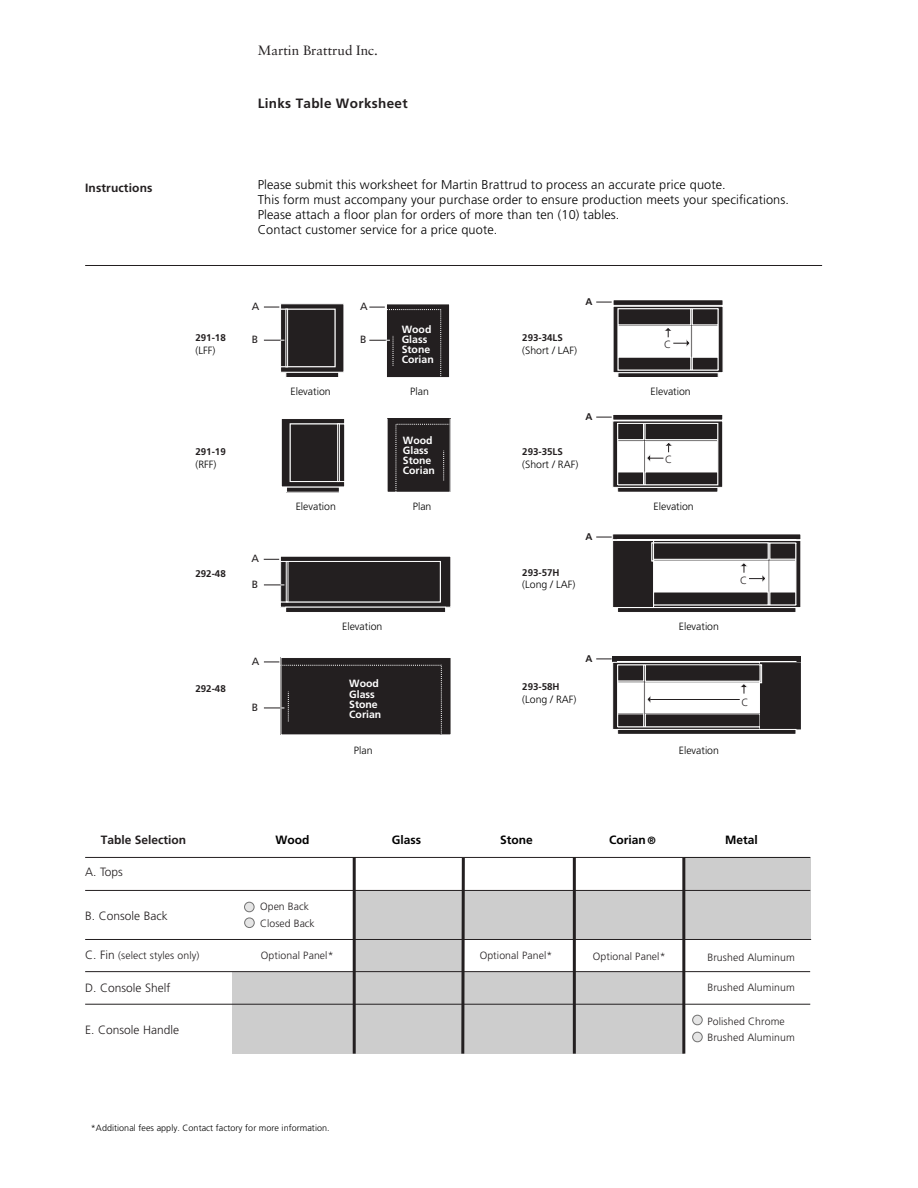
<style>
.page{position:relative;width:918px;height:1188px;background:#fff}
.page>*{position:absolute;margin:0;border:0;box-sizing:border-box;transform-origin:0 0}
.t1{font:700 13.5px "Frutiger LT Std";letter-spacing:.025em;color:#231f20}
.t2{font:13.5px "Sabon LT Std";color:#231f20}
.t3{font:300 12.75px/15px "Frutiger LT Std";letter-spacing:.01em;color:#000}
.t4{font:300 12px "Frutiger LT Std";color:#231f20}
.t5{font:700 12px "Frutiger LT Std";color:#231f20}
.t6{font:700 12px "Frutiger LT Std";color:#000}
.t7{font:300 10.5px/16.6px "Frutiger LT Std";letter-spacing:.01em;color:#231f20}
.t8{font:300 10.5px "Frutiger";color:#000}
.t9{font:700 10.5px/10.1px "Frutiger";color:#fff}
.t10{font:300 10.5px "Frutiger LT Std";color:#000}
.t11{font:10.5px "Frutiger LT Std";color:#231f20}
.t12{font:700 9.75px "Frutiger LT Std";color:#231f20}
.t13{font:300 9px "Frutiger LT Std";letter-spacing:.005em;color:#000}
.s1{font-size:10.5px}
.s2{font-size:12px}
</style>
<div class="page">
<div style="left:354px;top:891px;width:330px;height:48px;background:#cdcdcd"></div>
<div style="left:355px;top:939px;width:107px;height:33px;background:#cdcdcd"></div>
<hr style="left:85px;top:857px;width:725px;height:1px;background:#231f20">
<hr style="left:85px;top:939px;width:726px;height:1px;background:#231f20">
<div style="left:281px;top:658px;width:170px;height:77px;background:#231f20"></div>
<div style="left:281px;top:657px;width:170px;height:78px;border:1px solid #fff"></div>
<svg style="left:618px;top:373px;width:100px;height:4px"></svg>
<div style="left:387px;top:419px;width:63px;height:73px;background:#231f20"></div>
<div style="left:387px;top:418px;width:63px;height:75px;border:1px solid #fff"></div>
<svg style="left:395px;top:424px;width:55px;height:68px"></svg>
<div style="left:287px;top:487px;width:52px;height:5px;background:#231f20"></div>
<svg style="left:281px;top:419px;width:64px;height:68px;background:#353132"></svg>
<div style="left:337px;top:424px;width:3px;height:58px;border:1px solid #fff"></div>
<div style="left:618px;top:487px;width:100px;height:5px;background:#231f20"></div>
<div style="left:613px;top:414px;width:110px;height:6px;background:#231f20"></div>
<div style="left:613px;top:414px;width:110px;height:6px;border:1px solid #fff"></div>
<svg style="left:286px;top:373px;width:53px;height:4px"></svg>
<svg style="left:596px;top:302px;width:127px;height:71px"></svg>
<svg style="left:596px;top:417px;width:127px;height:71px"></svg>
<div style="left:386px;top:304px;width:64px;height:74px;background:#231f20"></div>
<div style="left:386px;top:304px;width:64px;height:74px;border:1px solid #fff"></div>
<svg style="left:369px;top:307px;width:72px;height:71px"></svg>
<div style="left:613px;top:534px;width:188px;height:6px;background:#231f20"></div>
<hr style="left:618px;top:608px;width:178px;height:4px;background:#231f20">
<div style="left:617px;top:607px;width:179px;height:6px;border:1px solid #fff"></div>
<div style="left:613px;top:656px;width:188px;height:6px;background:#231f20"></div>
<div style="left:618px;top:729px;width:178px;height:5px;background:#231f20"></div>
<div style="left:617px;top:729px;width:179px;height:6px;border:1px solid #fff"></div>
<svg style="left:596px;top:537px;width:205px;height:71px"></svg>
<svg style="left:596px;top:659px;width:205px;height:71px"></svg>
<svg style="left:264px;top:662px;width:178px;height:73px"></svg>
<svg style="left:264px;top:303px;width:80px;height:70px"></svg>
<svg style="left:264px;top:556px;width:187px;height:56px;background:#494646"></svg>
<div style="left:684px;top:857px;width:127px;height:82px;background:#cdcdcd"></div>
<hr style="left:85px;top:265px;width:737px;height:1px;background:#231f20">
<div style="left:232px;top:972px;width:452px;height:82px;background:#cdcdcd"></div>
<svg style="left:460px;top:856px;width:6px;height:198px"></svg>
<hr style="left:573px;top:857px;width:3px;height:197px;background:#231f20">
<hr style="left:353px;top:857px;width:3px;height:197px;background:#231f20">
<hr style="left:682px;top:857px;width:3px;height:197px;background:#231f20">
<div style="left:245px;top:902px;width:9px;height:10px;background:#e5e5e5;border-radius:50%"></div>
<div style="left:244px;top:902px;width:10px;height:10px;border:1px solid #727272;border-radius:50%"></div>
<div style="left:245px;top:918px;width:9px;height:10px;background:#e5e5e5;border-radius:50%"></div>
<div style="left:244px;top:918px;width:10px;height:10px;border:1px solid #727272;border-radius:50%"></div>
<hr style="left:85px;top:1004px;width:725px;height:1px;background:#231f20">
<hr style="left:85px;top:890px;width:725px;height:1px;background:#231f20">
<div style="left:693px;top:1015px;width:9px;height:10px;background:#e5e5e5;border-radius:50%"></div>
<div style="left:692px;top:1015px;width:10px;height:10px;border:1px solid #727272;border-radius:50%"></div>
<div style="left:693px;top:1032px;width:9px;height:10px;background:#e5e5e5;border-radius:50%"></div>
<div style="left:692px;top:1032px;width:10px;height:10px;border:1px solid #727272;border-radius:50%"></div>
<hr style="left:85px;top:971px;width:725px;height:1px;background:#231f20">
<p class="t2" style="left:258px;top:42px;width:122px">Martin Brattrud Inc.</p>
<p class="t5" style="left:85px;top:181px;width:69px">Instructions</p>
<p class="t1" style="left:258px;top:96px;width:152px">Links Table Worksheet</p>
<p class="t3" style="left:258px;top:177px;width:533px">Please submit this worksheet for Martin Brattrud to process an accurate price quote.<br>This form must accompany your purchase order to ensure production meets your specifications.<br>Please attach a floor plan for orders of more than ten (10) tables.<br>Contact customer service for a price quote.</p>
<p class="t11" style="left:252px;top:300px;width:9px">A</p>
<p class="t11" style="left:360px;top:300px;width:9px">A</p>
<p class="t12" style="left:586px;top:296px;width:9px">A</p>
<p class="t12" style="left:195px;top:332px;width:32px">291-18</p>
<p class="t10" style="left:195px;top:344px;width:21px">(LFF)</p>
<p class="t11" style="left:252px;top:333px;width:8px">B</p>
<p class="t11" style="left:360px;top:333px;width:8px">B</p>
<p class="t9" style="left:402px;top:324px;width:34px">Wood<br>Glass<br>Stone<br>Corian</p>
<p class="t12" style="left:522px;top:332px;width:42px">293-34LS</p>
<p class="t10" style="left:522px;top:344px;width:56px">(Short / LAF)</p>
<p class="t7" style="left:664px;top:336px;width:9px">C</p>
<p class="t8" style="left:290px;top:385px;width:42px">Elevation</p>
<p class="t8" style="left:410px;top:385px;width:20px">Plan</p>
<p class="t8" style="left:651px;top:385px;width:42px">Elevation</p>
<p class="t12" style="left:586px;top:411px;width:9px">A</p>
<p class="t12" style="left:195px;top:446px;width:32px">291-19</p>
<p class="t10" style="left:195px;top:458px;width:22px">(RFF)</p>
<p class="t8" style="left:296px;top:501px;width:42px">Elevation</p>
<p class="t9" style="left:403px;top:435px;width:34px">Wood<br>Glass<br>Stone<br>Corian</p>
<p class="t9" style="left:410px;top:461px;width:30px">Stone</p>
<p class="t8" style="left:413px;top:501px;width:20px">Plan</p>
<p class="t12" style="left:522px;top:446px;width:42px">293-35LS</p>
<p class="t10" style="left:522px;top:458px;width:58px">(Short / RAF)</p>
<p class="t7" style="left:665px;top:451px;width:9px">C</p>
<p class="t8" style="left:654px;top:501px;width:42px">Elevation</p>
<p class="t12" style="left:586px;top:531px;width:9px">A</p>
<p class="t11" style="left:252px;top:552px;width:9px">A</p>
<p class="t12" style="left:195px;top:568px;width:32px">292-48</p>
<p class="t11" style="left:252px;top:578px;width:8px">B</p>
<p class="t12" style="left:522px;top:567px;width:39px">293-57H</p>
<p class="t10" style="left:522px;top:579px;width:55px">(Long / LAF)</p>
<p class="t7" style="left:740px;top:572px;width:9px">C</p>
<p class="t8" style="left:342px;top:620px;width:42px">Elevation</p>
<p class="t8" style="left:679px;top:620px;width:42px">Elevation</p>
<p class="t11" style="left:252px;top:655px;width:9px">A</p>
<p class="t12" style="left:586px;top:653px;width:9px">A</p>
<p class="t12" style="left:195px;top:682px;width:32px">292-48</p>
<p class="t11" style="left:252px;top:701px;width:8px">B</p>
<p class="t9" style="left:349px;top:679px;width:34px">Wood<br>Glass<br>Stone<br>Corian</p>
<p class="t12" style="left:522px;top:681px;width:39px">293-58H</p>
<p class="t10" style="left:522px;top:693px;width:56px">(Long / RAF)</p>
<p class="t7" style="left:742px;top:694px;width:9px">C</p>
<p class="t8" style="left:354px;top:744px;width:20px">Plan</p>
<p class="t8" style="left:679px;top:744px;width:42px">Elevation</p>
<p class="t5" style="left:101px;top:833px;width:87px">Table Selection</p>
<p class="t6" style="left:275px;top:833px;width:35px">Wood</p>
<p class="t6" style="left:392px;top:833px;width:31px">Glass</p>
<p class="t6" style="left:500px;top:833px;width:34px">Stone</p>
<p class="t6" style="left:609px;top:833px;width:48px">Corian <span class="s1">®</span></p>
<p class="t6" style="left:725px;top:833px;width:34px">Metal</p>
<p class="t4" style="left:85px;top:865px;width:39px">A. Tops</p>
<p class="t4" style="left:85px;top:909px;width:84px">B. Console Back</p>
<p class="t7" style="left:85px;top:947px;width:116px"><span class="s2">C. Fin</span> (select styles only)</p>
<p class="t4" style="left:85px;top:981px;width:87px">D. Console Shelf</p>
<p class="t4" style="left:85px;top:1023px;width:96px">E. Console Handle</p>
<p class="t7" style="left:260px;top:898px;width:56px">Open Back<br>Closed Back</p>
<p class="t7" style="left:261px;top:947px;width:74px">Optional Panel*</p>
<p class="t7" style="left:480px;top:947px;width:74px">Optional Panel*</p>
<p class="t7" style="left:593px;top:948px;width:74px">Optional Panel*</p>
<p class="t13" style="left:91px;top:1123px;width:240px">*Additional fees apply. Contact factory for more information.</p>
<p class="t7" style="left:707px;top:949px;width:89px">Brushed Aluminum</p>
<p class="t7" style="left:707px;top:979px;width:89px">Brushed Aluminum</p>
<p class="t7" style="left:707px;top:1013px;width:79px">Polished Chrome</p>
<p class="t7" style="left:707px;top:1030px;width:89px">Brushed Aluminum</p>
</div>
